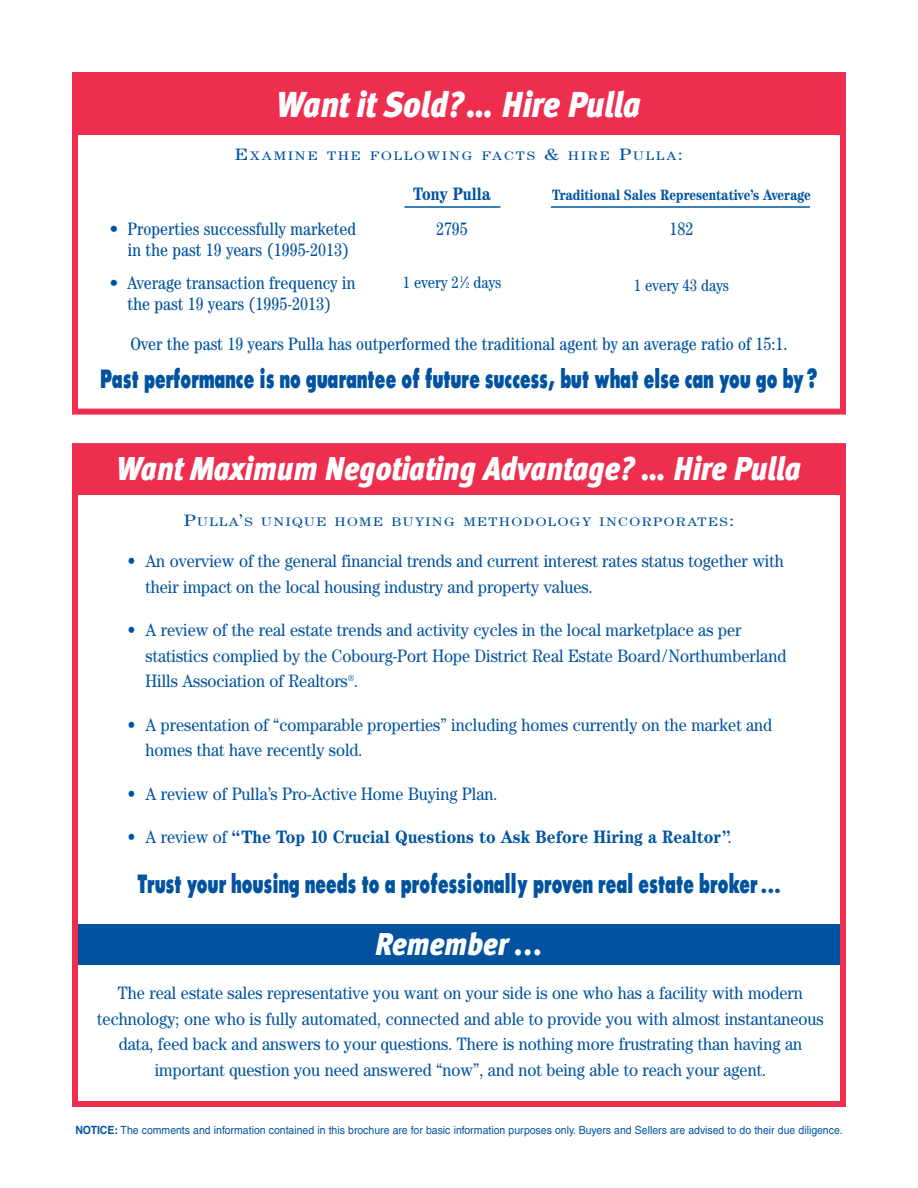
<style>
.page{position:relative;width:918px;height:1188px;background:#fff}
.page>*{position:absolute;margin:0;border:0;box-sizing:border-box;transform-origin:0 0}
.t1{font:italic 36px "Meta Black LF";letter-spacing:-.005em;color:#fff;scale:.9 1}
.t2{font:italic 33px "Meta Black LF";color:#fff;scale:.9 1}
.t3{font:italic 31.5px "Meta Black LF";color:#fff;scale:.9 1}
.t4{font:800 23.25px "Futura";letter-spacing:-.025em;color:#0153a0;scale:.65 1}
.t5{font:18px/25.5px "Century";color:#0153a0;scale:.9 1}
.t6{font:condensed 18px/21.6px "Century";color:#0153a0}
.t7{font:700 18px "Century";color:#0153a0;scale:.9 1}
.t8{font:700 condensed 18px "Century";color:#0153a0}
.t9{font:condensed 16.5px "Century";color:#0153a0}
.t10{font:700 condensed 15px "Century";color:#0153a0}
.t11{font:12.3px "Century";letter-spacing:.1em;color:#0153a0;scale:1.2 1}
.t12{font:12.3px "Century";letter-spacing:.135em;color:#0153a0;scale:1.2 1}
.t13{font:11.25px "Helvetica";color:#0153a0;scale:.93 1}
.s1{font-size:16.5px}
.s2{font-size:8.25px}
.s3{font-weight:400}
.s4{font-size:15px}
.s5{font-weight:700}
</style>
<div class="page">
<div style="left:72px;top:924px;width:774px;height:40px;background:#0153a0"></div>
<div style="left:72px;top:443px;width:774px;height:664px;border:6px solid #ee2e4e"></div>
<div style="left:72px;top:446px;width:774px;height:49px;background:#ee2e4e"></div>
<div style="left:72px;top:73px;width:774px;height:342px;border:6px solid #ee2e4e"></div>
<div style="left:72px;top:72px;width:774px;height:63px;background:#ee2e4e"></div>
<hr style="left:404px;top:206px;width:96px;height:2px;background:#0153a0">
<hr style="left:551px;top:206px;width:259px;height:2px;background:#0153a0">
<h1 class="t1" style="left:277px;top:91px;width:406px">Want it Sold?… Hire Pulla</h1>
<p class="t12" style="left:235px;top:151px;width:375px"><span class="s1">E</span>XAMINE THE FOLLOWING FACTS <span class="s1">&amp;</span> HIRE <span class="s1">P</span>ULLA<span class="s1">:</span></p>
<p class="t6" style="left:128px;top:219px;width:230px;text-indent:-18px">• Properties successfully marketed in the past 19 years (1995-2013)</p>
<p class="t6" style="left:110px;top:273px;width:248px;text-align:center">• Average transaction frequency in the past 19 years (1995-2013)</p>
<p class="t8" style="left:413px;top:188px;width:79px">Tony Pulla</p>
<p class="t6" style="left:436px;top:220px;width:33px">2795</p>
<p class="t9" style="left:403px;top:277px;width:100px">1 every 2<sup>1</sup>⁄<span class="s2">2</span> days</p>
<p class="t10" style="left:552px;top:190px;width:260px">Traditional Sales Representative’s Average</p>
<p class="t6" style="left:670px;top:220px;width:25px">182</p>
<p class="t9" style="left:634px;top:280px;width:97px">1 every 43 days</p>
<p class="t6" style="left:131px;top:335px;width:658px">Over the past 19 years Pulla has outperformed the traditional agent by an average ratio of 15:1.</p>
<p class="t4" style="left:100px;top:371px;width:1105px">Past performance is no guarantee of future success, but what else can you go by ?</p>
<h2 class="t2" style="left:117px;top:457px;width:762px">Want Maximum Negotiating Advantage? … Hire Pulla</h2>
<p class="t11" style="left:184px;top:517px;width:460px"><span class="s1">P</span>ULLA<span class="s1">’</span>S UNIQUE HOME BUYING METHODOLOGY INCORPORATES<span class="s1">:</span></p>
<p class="t5" style="left:145px;top:550px;width:711px;text-indent:-18px">• An overview of the general financial trends and current interest rates status together with their impact on the local housing industry and property values.</p>
<p class="t5" style="left:145px;top:619px;width:714px;text-indent:-18px">• A review of the real estate trends and activity cycles in the local marketplace as per statistics complied by the Cobourg-Port Hope District Real Estate Board/Northumberland<br>Hills Association of Realtors<sup>®</sup>.</p>
<p class="t5" style="left:145px;top:714px;width:698px;text-indent:-18px">• A presentation of “comparable properties” including homes currently on the market and homes that have recently sold.</p>
<p class="t5" style="left:127px;top:783px;width:413px">• A review of Pulla’s Pro-Active Home Buying Plan.</p>
<p class="t7" style="left:127px;top:831px;width:673px"><span class="s3">• A review of</span> “The Top 10 Crucial Questions to Ask Before Hiring a Realtor”<span class="s3">.</span></p>
<p class="t4" style="left:137px;top:876px;width:992px">Trust your housing needs to a professionally proven real estate broker <span class="s4">...</span></p>
<h3 class="t3" style="left:375px;top:933px;width:187px">Remember ...</h3>
<p class="t5" style="left:97px;top:982px;width:809px;text-align:center">The real estate sales representative you want on your side is one who has a facility with modern technology; one who is fully automated, connected and able to provide you with almost instantaneous data, feed back and answers to your questions. There is nothing more frustrating than having an important question you need answered “now”, and not being able to reach your agent.</p>
<p class="t13" style="left:75px;top:1126px;width:826px"><span class="s5">NOTICE:</span> The comments and information contained in this brochure are for basic information purposes only. Buyers and Sellers are advised to do their due diligence.</p>
</div>
